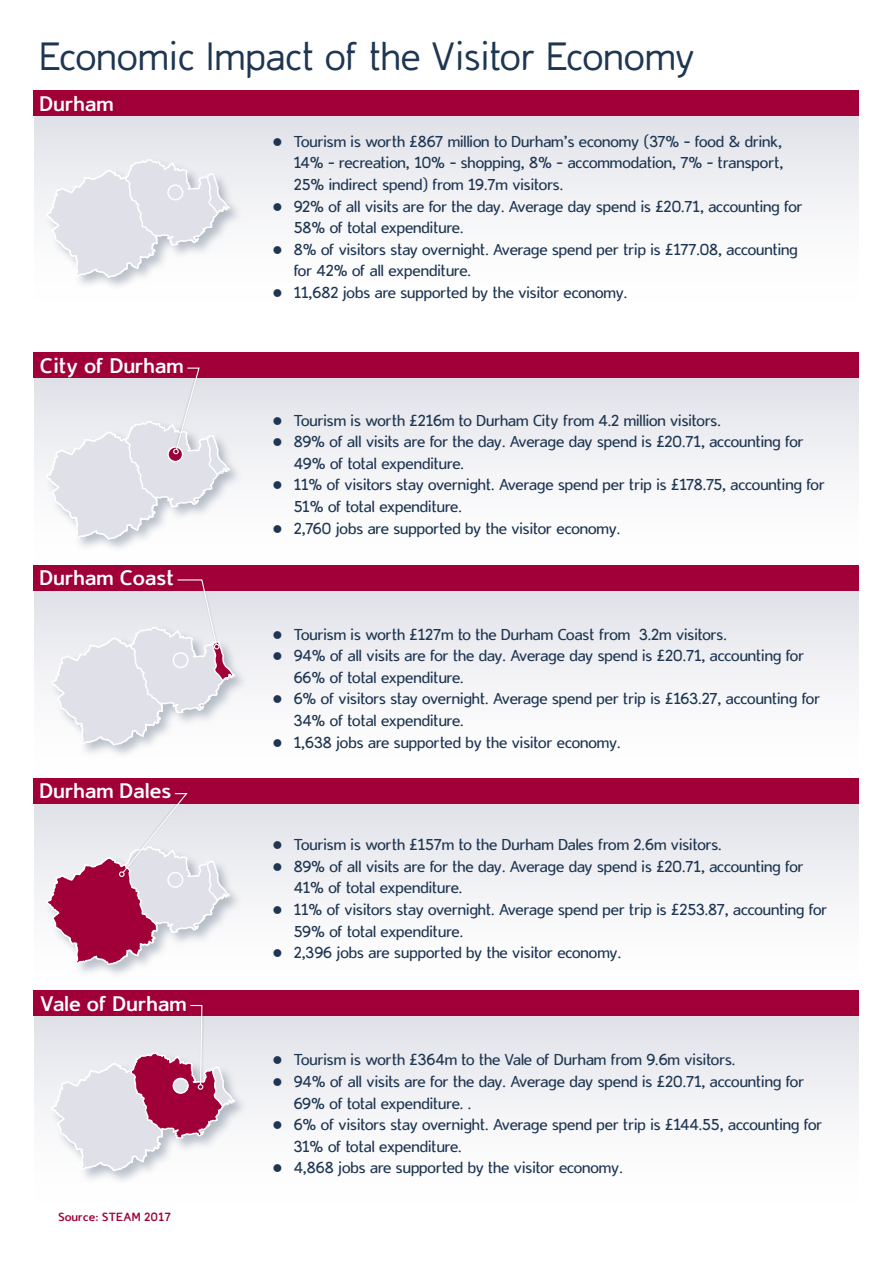
<style>
.page{position:relative;width:893px;height:1263px;background:#fff}
.page>*{position:absolute;margin:0;border:0;box-sizing:border-box;transform-origin:0 0}
.t1{font:100 45px "Durham Sans";color:#1e3652}
.t2{font:700 24px "Durham Sans";color:#fff}
.t3{font:18px/21.6px "Durham Sans";color:#1e3652}
.t4{font:700 13.5px "Durham Sans";color:#a00037}
</style>
<div class="page">
<div style="left:34px;top:591px;width:825px;height:187px;background:linear-gradient(to bottom,#e2e3ea,#fff)"></div>
<div style="left:34px;top:378px;width:825px;height:187px;background:linear-gradient(to bottom,#e2e3ea,#fff)"></div>
<div style="left:34px;top:116px;width:825px;height:187px;background:linear-gradient(to bottom,#e2e3ea,#fff)"></div>
<div style="left:44px;top:419px;width:200px;height:134px;background:#1e3652;opacity:.3"></div>
<div style="left:44px;top:157px;width:200px;height:134px;background:#1e3652;opacity:.3"></div>
<svg style="left:46px;top:157px;width:184px;height:122px"></svg>
<div style="left:34px;top:352px;width:825px;height:26px;background:#a00037"></div>
<div style="left:34px;top:90px;width:825px;height:26px;background:#a00037"></div>
<svg style="left:46px;top:367px;width:184px;height:174px"></svg>
<div style="left:49px;top:625px;width:200px;height:134px;background:#1e3652;opacity:.3"></div>
<div style="left:34px;top:565px;width:825px;height:26px;background:#a00037"></div>
<div style="left:176px;top:577px;width:45px;height:74px;background:#990034"></div>
<svg style="left:51px;top:579px;width:185px;height:168px"></svg>
<div style="left:34px;top:803px;width:825px;height:187px;background:linear-gradient(to bottom,#e2e3ea,#fff)"></div>
<div style="left:44px;top:844px;width:200px;height:135px;background:#1e3652;opacity:.3"></div>
<div style="left:34px;top:778px;width:825px;height:25px;background:#a00037"></div>
<svg style="left:46px;top:792px;width:184px;height:175px"></svg>
<div style="left:34px;top:1016px;width:825px;height:187px;background:linear-gradient(to bottom,#e2e3ea,#fff)"></div>
<div style="left:49px;top:1050px;width:200px;height:134px;background:#1e3652;opacity:.3"></div>
<div style="left:34px;top:990px;width:825px;height:26px;background:#a00037"></div>
<div style="left:188px;top:1003px;width:17px;height:88px;background:#9a0035"></div>
<svg style="left:51px;top:1004px;width:185px;height:168px"></svg>
<h1 class="t1" style="left:40px;top:31px;width:656px">Economic Impact of the Visitor Economy</h1>
<h2 class="t2" style="left:40px;top:89px;width:76px">Durham</h2>
<h2 class="t2" style="left:40px;top:351px;width:146px">City of Durham</h2>
<h2 class="t2" style="left:40px;top:564px;width:136px">Durham Coast</h2>
<h2 class="t2" style="left:40px;top:777px;width:133px">Durham Dales</h2>
<h2 class="t2" style="left:40px;top:989px;width:149px">Vale of Durham</h2>
<p class="t4" style="left:58px;top:1209px;width:115px">Source: STEAM 2017</p>
<p class="t3" style="left:294px;top:130px;width:491px;text-align:justify;text-indent:-21px">● Tourism is worth £867 million to Durham’s economy (37% - food &amp; drink, 14% - recreation, 10% - shopping, 8% - accommodation, 7% - transport, 25% indirect spend) from 19.7m visitors.</p>
<p class="t3" style="left:294px;top:195px;width:510px;text-indent:-21px">● 92% of all visits are for the day. Average day spend is £20.71, accounting for<br>58% of total expenditure.</p>
<p class="t3" style="left:294px;top:238px;width:506px;text-indent:-21px">● 8% of visitors stay overnight. Average spend per trip is £177.08, accounting for 42% of all expenditure.</p>
<p class="t3" style="left:272px;top:281px;width:356px">● 11,682 jobs are supported by the visitor economy.</p>
<p class="t3" style="left:272px;top:409px;width:450px">● Tourism is worth £216m to Durham City from 4.2 million visitors.</p>
<p class="t3" style="left:294px;top:430px;width:511px;text-indent:-21px">● 89% of all visits are for the day. Average day spend is £20.71, accounting for<br>49% of total expenditure.</p>
<p class="t3" style="left:294px;top:474px;width:533px;text-indent:-21px">● 11% of visitors stay overnight. Average spend per trip is £178.75, accounting for<br>51% of total expenditure.</p>
<p class="t3" style="left:272px;top:517px;width:349px">● 2,760 jobs are supported by the visitor economy.</p>
<p class="t3" style="left:272px;top:623px;width:456px">● Tourism is worth £127m to the Durham Coast from 3.2m visitors.</p>
<p class="t3" style="left:294px;top:644px;width:512px;text-indent:-21px">● 94% of all visits are for the day. Average day spend is £20.71, accounting for<br>66% of total expenditure.</p>
<p class="t3" style="left:294px;top:687px;width:528px;text-indent:-21px">● 6% of visitors stay overnight. Average spend per trip is £163.27, accounting for<br>34% of total expenditure.</p>
<p class="t3" style="left:272px;top:731px;width:350px">● 1,638 jobs are supported by the visitor economy.</p>
<p class="t3" style="left:272px;top:833px;width:451px">● Tourism is worth £157m to the Durham Dales from 2.6m visitors.</p>
<p class="t3" style="left:294px;top:855px;width:511px;text-indent:-21px">● 89% of all visits are for the day. Average day spend is £20.71, accounting for<br>41% of total expenditure.</p>
<p class="t3" style="left:294px;top:898px;width:535px;text-indent:-21px">● 11% of visitors stay overnight. Average spend per trip is £253.87, accounting for<br>59% of total expenditure.</p>
<p class="t3" style="left:272px;top:941px;width:350px">● 2,396 jobs are supported by the visitor economy.</p>
<p class="t3" style="left:272px;top:1049px;width:464px">● Tourism is worth £364m to the Vale of Durham from 9.6m visitors.</p>
<p class="t3" style="left:294px;top:1070px;width:512px;text-indent:-21px">● 94% of all visits are for the day. Average day spend is £20.71, accounting for<br>69% of total expenditure. .</p>
<p class="t3" style="left:294px;top:1113px;width:530px;text-indent:-21px">● 6% of visitors stay overnight. Average spend per trip is £144.55, accounting for<br>31% of total expenditure.</p>
<p class="t3" style="left:272px;top:1157px;width:352px">● 4,868 jobs are supported by the visitor economy.</p>
</div>
